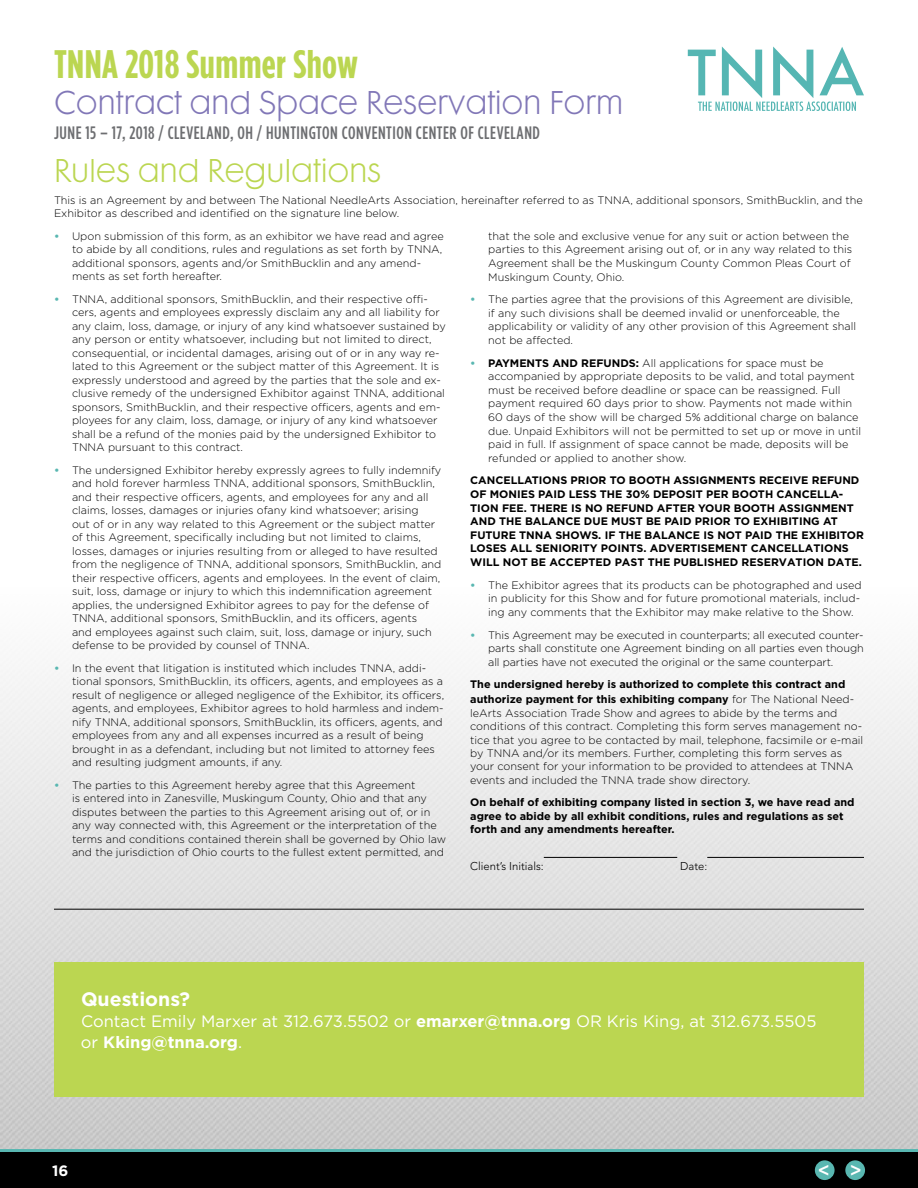
<style>
.page{position:relative;width:918px;height:1188px;background:#fff}
.page>*{position:absolute;margin:0;border:0;box-sizing:border-box;transform-origin:0 0}
.summer-header{font:700 39.75px "Gotham Condensed";letter-spacing:.01em;color:#bbd651}
.summer-header-2{font:30px "Cg Futura Maxi Lt";letter-spacing:.01em;color:#8177b7}
.summer-header-3{font:30px "Cg Futura Maxi Lt";letter-spacing:.01em;color:#bbd651}
.summer-callout{font:700 19.5px "Gotham";color:#fff}
.t1{font:500 19.35px "Gotham";color:#fff}
.t2{font:500 18px "Gotham Condensed";letter-spacing:.03em;color:#6d6e71}
.summer-callout-2{font:16.5px/21px "Gotham";color:#fff}
.t3{font:700 15px "Gotham";color:#fff}
.t4{font:300 11.25px "Avenir LT Std";color:#000}
.summer-r_r-copy{font:300 10.8px/13.5px "Gotham";color:#000}
.t5{font:700 10.8px/13.6px "Gotham";color:#000}
.s1{font-weight:700;color:#59b7b1}
.s2{font-weight:700}
</style>
<div class="page">
<img style="left:0;top:661px;width:918px;height:488px">
<hr style="left:0;top:1149px;width:918px;height:3px;background:#59b7b1">
<div style="left:0;top:1152px;width:918px;height:36px;background:#000"></div>
<div style="left:845px;top:1160px;width:20px;height:20px;background:#59b7b1;border-radius:50%"></div>
<div style="left:815px;top:1160px;width:20px;height:20px;background:#59b7b1;border-radius:50%"></div>
<hr style="left:544px;top:857px;width:133px;height:1px;background:#000">
<hr style="left:707px;top:857px;width:157px;height:1px;background:#000">
<div style="left:54px;top:962px;width:810px;height:134px;background:#bbd651"></div>
<hr style="left:54px;top:909px;width:810px;height:1px;background:#000">
<svg style="left:688px;top:46px;width:176px;height:65px"></svg>
<p class="summer-header" style="left:54px;top:41px;width:306px">TNNA 2018 Summer Show</p>
<p class="summer-header-2" style="left:54px;top:85px;width:571px">Contract and Space Reservation Form</p>
<p class="t2" style="left:54px;top:122px;width:488px">JUNE 15 – 17, 2018 / CLEVELAND, OH / HUNTINGTON CONVENTION CENTER OF CLEVELAND</p>
<p class="summer-header-3" style="left:54px;top:153px;width:329px">Rules and Regulations</p>
<p class="summer-r_r-copy" style="left:54px;top:193px;width:810px">This is an Agreement by and between The National NeedleArts Association, hereinafter referred to as TNNA, additional sponsors, SmithBucklin, and the<br>Exhibitor as described and identified on the signature line below.</p>
<p class="summer-r_r-copy" style="left:72px;top:229px;width:373px;text-indent:-18px"><span class="s1">•</span> Upon submission of this form, as an exhibitor we have read and agree to abide by all conditions, rules and regulations as set forth by TNNA, additional sponsors, agents and/or SmithBucklin and any amend&shy;ments as set forth hereafter.</p>
<p class="summer-r_r-copy" style="left:72px;top:292px;width:375px;text-indent:-18px"><span class="s1">•</span> TNNA, additional sponsors, SmithBucklin, and their respective offi&shy;cers, agents and employees expressly disclaim any and all liability for any claim, loss, damage, or injury of any kind whatsoever sustained by any person or entity whatsoever, including but not limited to direct, consequential, or incidental damages, arising out of or in any way re&shy;lated to this Agreement or the subject matter of this Agreement. It is expressly understood and agreed by the parties that the sole and ex&shy;clusive remedy of the undersigned Exhibitor against TNNA, additional sponsors, SmithBucklin, and their respective officers, agents and em&shy;ployees for any claim, loss, damage, or injury of any kind whatsoever shall be a refund of the monies paid by the undersigned Exhibitor to TNNA pursuant to this contract.</p>
<p class="summer-r_r-copy" style="left:72px;top:463px;width:371px;text-indent:-18px"><span class="s1">•</span> The undersigned Exhibitor hereby expressly agrees to fully indemnify and hold forever harmless TNNA, additional sponsors, SmithBucklin, and their respective officers, agents, and employees for any and all claims, losses, damages or injuries ofany kind whatsoever; arising<br>out of or in any way related to this Agreement or the subject matter of this Agreement, specifically including but not limited to claims, losses, damages or injuries resulting from or alleged to have resulted from the negligence of TNNA, additional sponsors, SmithBucklin, and their respective officers, agents and employees. In the event of claim, suit, loss, damage or injury to which this indemnification agreement applies, the undersigned Exhibitor agrees to pay for the defense of TNNA, additional sponsors, SmithBucklin, and its officers, agents<br>and employees against such claim, suit, loss, damage or injury, such defense to be provided by counsel of TNNA.</p>
<p class="summer-r_r-copy" style="left:72px;top:661px;width:374px;text-indent:-18px"><span class="s1">•</span> In the event that litigation is instituted which includes TNNA, addi&shy;tional sponsors, SmithBucklin, its officers, agents, and employees as a result of negligence or alleged negligence of the Exhibitor, its officers, agents, and employees, Exhibitor agrees to hold harmless and indem&shy;nify TNNA, additional sponsors, SmithBucklin, its officers, agents, and employees from any and all expenses incurred as a result of being brought in as a defendant, including but not limited to attorney fees and resulting judgment amounts, if any.</p>
<p class="summer-r_r-copy" style="left:72px;top:778px;width:376px;text-indent:-18px"><span class="s1">•</span> The parties to this Agreement hereby agree that this Agreement<br>is entered into in Zanesville, Muskingum County, Ohio and that any disputes between the parties to this Agreement arising out of, or in any way connected with, this Agreement or the interpretation of the terms and conditions contained therein shall be governed by Ohio law and the jurisdiction of Ohio courts to the fullest extent permitted, and</p>
<p class="summer-r_r-copy" style="left:488px;top:229px;width:366px">that the sole and exclusive venue for any suit or action between the parties to this Agreement arising out of, or in any way related to this Agreement shall be the Muskingum County Common Pleas Court of Muskingum County, Ohio.</p>
<p class="summer-r_r-copy" style="left:488px;top:292px;width:369px;text-indent:-18px"><span class="s1">•</span> The parties agree that the provisions of this Agreement are divisible, if any such divisions shall be deemed invalid or unenforceable, the applicability or validity of any other provision of this Agreement shall not be affected.</p>
<p class="summer-r_r-copy" style="left:488px;top:356px;width:375px;text-indent:-18px"><span class="s1">•</span> <span class="s2">PAYMENTS AND REFUNDS:</span> All applications for space must be accompanied by appropriate deposits to be valid, and total payment must be received before deadline or space can be reassigned. Full payment required 60 days prior to show. Payments not made within 60 days of the show will be charged 5% additional charge on balance due. Unpaid Exhibitors will not be permitted to set up or move in until paid in full. If assignment of space cannot be made, deposits will be refunded or applied to another show.</p>
<p class="t5" style="left:470px;top:474px;width:395px">CANCELLATIONS PRIOR TO BOOTH ASSIGNMENTS RECEIVE REFUND OF MONIES PAID LESS THE 30% DEPOSIT PER BOOTH CANCELLA-TION FEE. THERE IS NO REFUND AFTER YOUR BOOTH ASSIGNMENT AND THE BALANCE DUE MUST BE PAID PRIOR TO EXHIBITING AT FUTURE TNNA SHOWS. IF THE BALANCE IS NOT PAID THE EXHIBITOR LOSES ALL SENIORITY POINTS. ADVERTISEMENT CANCELLATIONS WILL NOT BE ACCEPTED PAST THE PUBLISHED RESERVATION DATE.</p>
<p class="summer-r_r-copy" style="left:488px;top:578px;width:375px;text-indent:-18px"><span class="s1">•</span> The Exhibitor agrees that its products can be photographed and used in publicity for this Show and for future promotional materials, includ&shy;ing any comments that the Exhibitor may make relative to the Show.</p>
<p class="summer-r_r-copy" style="left:488px;top:628px;width:377px;text-align:justify;text-indent:-18px"><span class="s1">•</span> This Agreement may be executed in counterparts; all executed counter&shy;parts shall constitute one Agreement binding on all parties even though all parties have not executed the original or the same counterpart.</p>
<p class="summer-r_r-copy" style="left:470px;top:677px;width:395px"><span class="s2">The undersigned hereby is authorized to complete this contract and authorize payment for this exhibiting company</span> for The National Need&shy;leArts Association Trade Show and agrees to abide by the terms and conditions of this contract. Completing this form serves management no&shy;tice that you agree to be contacted by mail, telephone, facsimile or e-mail by TNNA and/or its members. Further, completing this form serves as your consent for your information to be provided to attendees at TNNA events and included the TNNA trade show directory.</p>
<p class="t5" style="left:470px;top:795px;width:386px">On behalf of exhibiting company listed in section 3, we have read and agree to abide by all exhibit conditions, rules and regulations as set forth and any amendments hereafter.</p>
<p class="t4" style="left:470px;top:859px;width:75px">Client’s Initials:</p>
<p class="t4" style="left:680px;top:859px;width:29px">Date:</p>
<p class="summer-callout" style="left:81px;top:986px;width:111px">Questions?</p>
<p class="summer-callout-2" style="left:81px;top:1011px;width:737px">Contact Emily Marxer at 312.673.5502 or <span class="s2">emarxer@tnna.org</span> OR Kris King, at 312.673.5505 or <span class="s2">Kking@tnna.org</span>.</p>
<h3 class="t3" style="left:52px;top:1160px;width:18px">16</h3>
<h3 class="t1" style="left:850px;top:1157px;width:14px">&gt;</h3>
</div>
